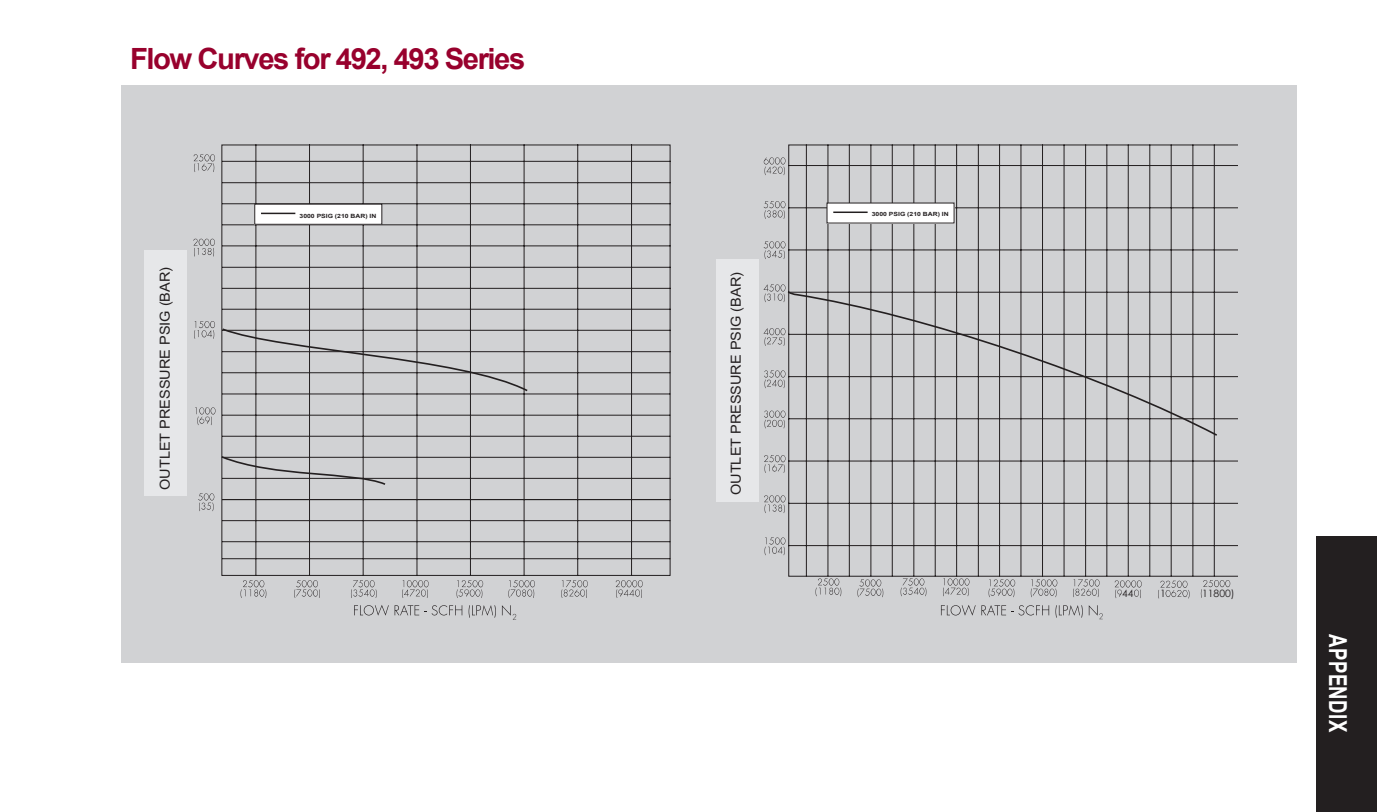
<style>
.page{position:relative;width:1377px;height:812px;background:#fff}
.page>*{position:absolute;margin:0;border:0;box-sizing:border-box;transform-origin:0 0}
.t1{font:700 29.25px "Arial";letter-spacing:-.05em;color:#98012d}
.t2{font:700 24.75px "Arial";letter-spacing:.025em;color:#fff;scale:.75 1}
.t3{font:13.95px "Arial";color:#231f20;scale:1.04 1}
.t4{font:10.12px "Century Gothic";color:#231f20}
.t5{font:700 5.85px "Arial";color:#231f20;scale:1.19 1}
.t6{font:700 5.62px "Arial";color:#231f20;scale:1.2 1}
</style>
<div class="page">
<div style="left:1315px;top:537px;width:62px;height:275px;background:#231f20"></div>
<div style="left:122px;top:85px;width:1175px;height:578px;background:#d1d2d4"></div>
<svg style="left:221px;top:144px;width:1016px;height:433px"></svg>
<svg style="left:198px;top:493px;width:16px;height:18px"></svg>
<svg style="left:195px;top:407px;width:20px;height:18px"></svg>
<svg style="left:194px;top:321px;width:21px;height:18px"></svg>
<svg style="left:193px;top:239px;width:22px;height:18px"></svg>
<svg style="left:194px;top:154px;width:21px;height:18px"></svg>
<svg style="left:240px;top:580px;width:26px;height:18px"></svg>
<svg style="left:815px;top:578px;width:26px;height:18px"></svg>
<svg style="left:294px;top:580px;width:26px;height:18px"></svg>
<svg style="left:857px;top:579px;width:26px;height:18px"></svg>
<svg style="left:351px;top:580px;width:26px;height:18px"></svg>
<svg style="left:900px;top:578px;width:26px;height:18px"></svg>
<svg style="left:402px;top:580px;width:27px;height:18px"></svg>
<svg style="left:943px;top:578px;width:26px;height:18px"></svg>
<svg style="left:456px;top:580px;width:27px;height:18px"></svg>
<svg style="left:988px;top:579px;width:26px;height:18px"></svg>
<svg style="left:508px;top:580px;width:27px;height:18px"></svg>
<svg style="left:1030px;top:579px;width:27px;height:18px"></svg>
<svg style="left:561px;top:580px;width:27px;height:18px"></svg>
<svg style="left:1073px;top:579px;width:26px;height:18px"></svg>
<svg style="left:615px;top:580px;width:28px;height:18px"></svg>
<svg style="left:1114px;top:580px;width:27px;height:18px"></svg>
<svg style="left:1158px;top:581px;width:31px;height:18px"></svg>
<svg style="left:1200px;top:580px;width:30px;height:18px"></svg>
<svg style="left:764px;top:537px;width:21px;height:18px"></svg>
<svg style="left:764px;top:495px;width:21px;height:18px"></svg>
<svg style="left:763px;top:284px;width:22px;height:6px"></svg>
<svg style="left:763px;top:241px;width:22px;height:18px"></svg>
<svg style="left:763px;top:201px;width:22px;height:18px"></svg>
<svg style="left:764px;top:157px;width:21px;height:18px"></svg>
<svg style="left:221px;top:290px;width:997px;height:196px"></svg>
<svg style="left:354px;top:605px;width:108px;height:11px"></svg>
<svg style="left:468px;top:605px;width:28px;height:13px"></svg>
<svg style="left:502px;top:605px;width:14px;height:14px"></svg>
<svg style="left:941px;top:605px;width:34px;height:11px"></svg>
<svg style="left:981px;top:605px;width:68px;height:10px"></svg>
<svg style="left:1055px;top:605px;width:27px;height:13px"></svg>
<svg style="left:1088px;top:605px;width:14px;height:14px"></svg>
<div style="left:255px;top:204px;width:127px;height:20px;background:#fff"></div>
<div style="left:254px;top:204px;width:128px;height:21px;border:1px solid #231f20"></div>
<hr style="left:261px;top:213px;width:34px;height:1px;background:#231f20">
<div style="left:827px;top:203px;width:127px;height:20px;background:#fff"></div>
<hr style="left:833px;top:212px;width:34px;height:1px;background:#231f20">
<div style="left:144px;top:251px;width:43px;height:245px;background:#e6e7e9"></div>
<div style="left:716px;top:259px;width:43px;height:243px;background:#e6e7e9"></div>
<p class="t1" style="left:130px;top:39px;width:397px">Flow Curves for 492, 493 Series</p>
<p class="t5" style="left:299px;top:212px;width:66px">3000 PSIG (210 BAR) IN</p>
<p class="t6" style="left:872px;top:210px;width:66px">3000 PSIG (210 BAR) IN</p>
<p class="t3" style="left:156px;top:490px;width:216px;rotate:-90deg">OUTLET PRESSURE PSIG (BAR)</p>
<p class="t3" style="left:727px;top:495px;width:216px;rotate:-90deg">OUTLET PRESSURE PSIG (BAR)</p>
<p class="t4" style="left:1122px;top:586px;width:13px">44</p>
<p class="t4" style="left:1160px;top:586px;width:7px">1</p>
<p class="t4" style="left:1202px;top:586px;width:34px">11800)</p>
<h2 class="t2" style="left:1354px;top:634px;width:132px;rotate:90deg">APPENDIX</h2>
</div>
